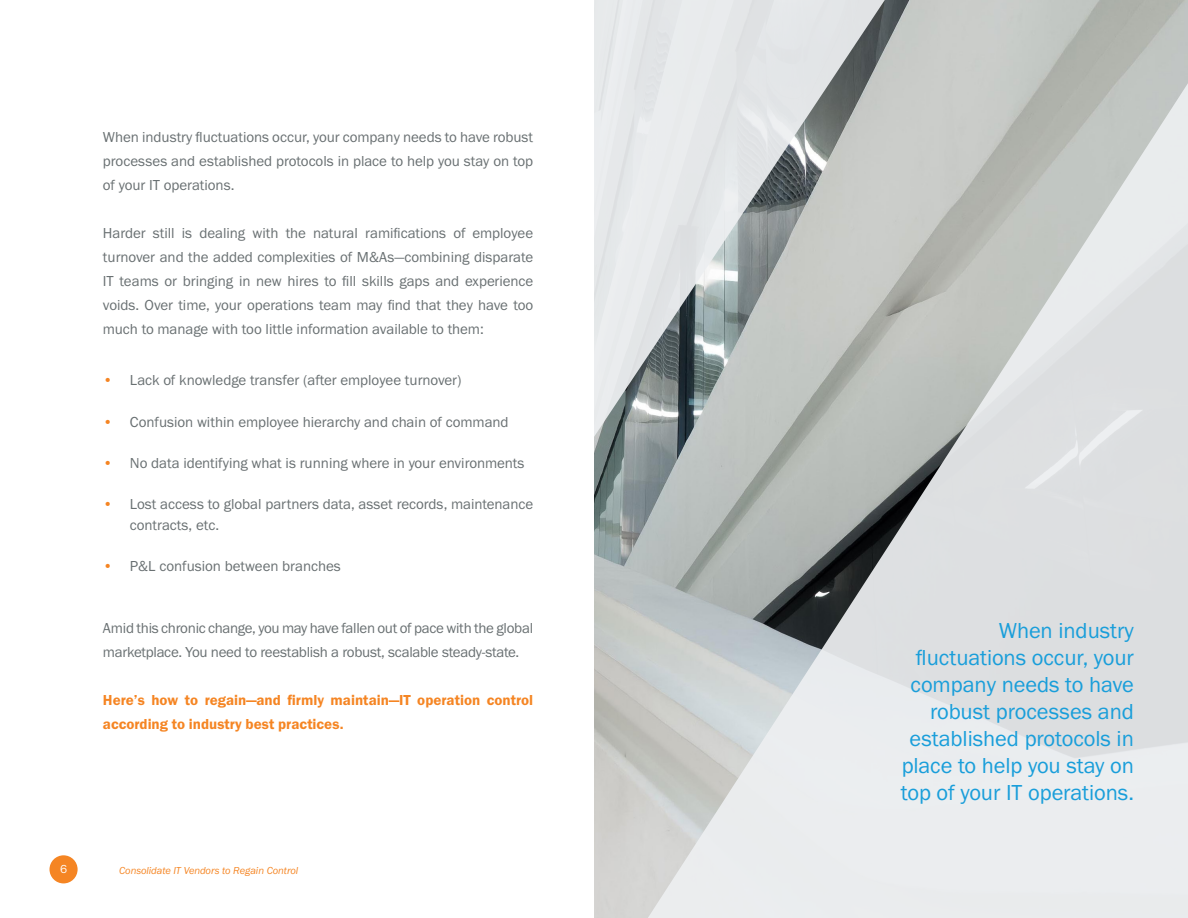
<style>
.page{position:relative;width:1188px;height:918px;background:#fff}
.page>*{position:absolute;margin:0;border:0;box-sizing:border-box;transform-origin:0 0}
.ebook_blue_callout{font:22.5px/27px "Franklin Gothic FS";color:#199eda;text-align:right}
.ebook_body{font:15px/24px "Franklin Gothic FS";letter-spacing:-.01em;color:#697072;text-align:justify}
.ebook_body-2{font:600 15px/24px "Franklin Gothic FS";color:#f58523}
.t1{font:12px "Franklin Gothic FS";color:#fff}
.t2{font:italic 10.5px "Franklin Gothic FS";letter-spacing:-.005em;color:#f58523}
.s1{font-weight:600;color:#f58523}
</style>
<div class="page">
<div style="left:49px;top:855px;width:29px;height:28px;background:#f58523;border-radius:50%"></div>
<img style="left:989px;top:0;width:199px;height:83px">
<svg style="left:594px;top:83px;width:594px;height:835px;background:#d1d4d4"></svg>
<svg style="left:594px;top:0;width:395px;height:437px;background:#c3c7c6"></svg>
<p class="ebook_body" style="left:103px;top:125px;width:432px">When industry fluctuations occur, your company needs to have robust processes and established protocols in place to help you stay on top of your IT operations.</p>
<p class="ebook_body" style="left:103px;top:221px;width:432px">Harder still is dealing with the natural ramifications of employee turnover and the added complexities of M&amp;As—combining disparate IT teams or bringing in new hires to fill skills gaps and experience voids. Over time, your operations team may find that they have too much to manage with too little information available to them:</p>
<p class="ebook_body" style="left:103px;top:369px;width:360px"><span class="s1">•</span> Lack of knowledge transfer (after employee turnover)</p>
<p class="ebook_body" style="left:103px;top:410px;width:407px"><span class="s1">•</span> Confusion within employee hierarchy and chain of command</p>
<p class="ebook_body" style="left:103px;top:451px;width:423px"><span class="s1">•</span> No data identifying what is running where in your environments</p>
<p class="ebook_body" style="left:130px;top:494px;width:405px;line-height:21px;text-indent:-27px"><span class="s1">•</span> Lost access to global partners data, asset records, maintenance contracts, etc.</p>
<p class="ebook_body" style="left:103px;top:555px;width:239px"><span class="s1">•</span> P&amp;L confusion between branches</p>
<p class="ebook_body" style="left:103px;top:616px;width:432px">Amid this chronic change, you may have fallen out of pace with the global marketplace. You need to reestablish a robust, scalable steady-state.</p>
<p class="ebook_body-2" style="left:103px;top:688px;width:432px">Here’s how to regain—and firmly maintain—IT operation control according to industry best practices.</p>
<p class="t1" style="left:60px;top:862px;width:9px">6</p>
<p class="t2" style="left:119px;top:865px;width:181px">Consolidate IT Vendors to Regain Control</p>
<p class="ebook_blue_callout" style="left:901px;top:618px;width:235px">When industry fluctuations occur, your company needs to have robust processes and established protocols in place to help you stay on top of your IT operations.</p>
</div>
